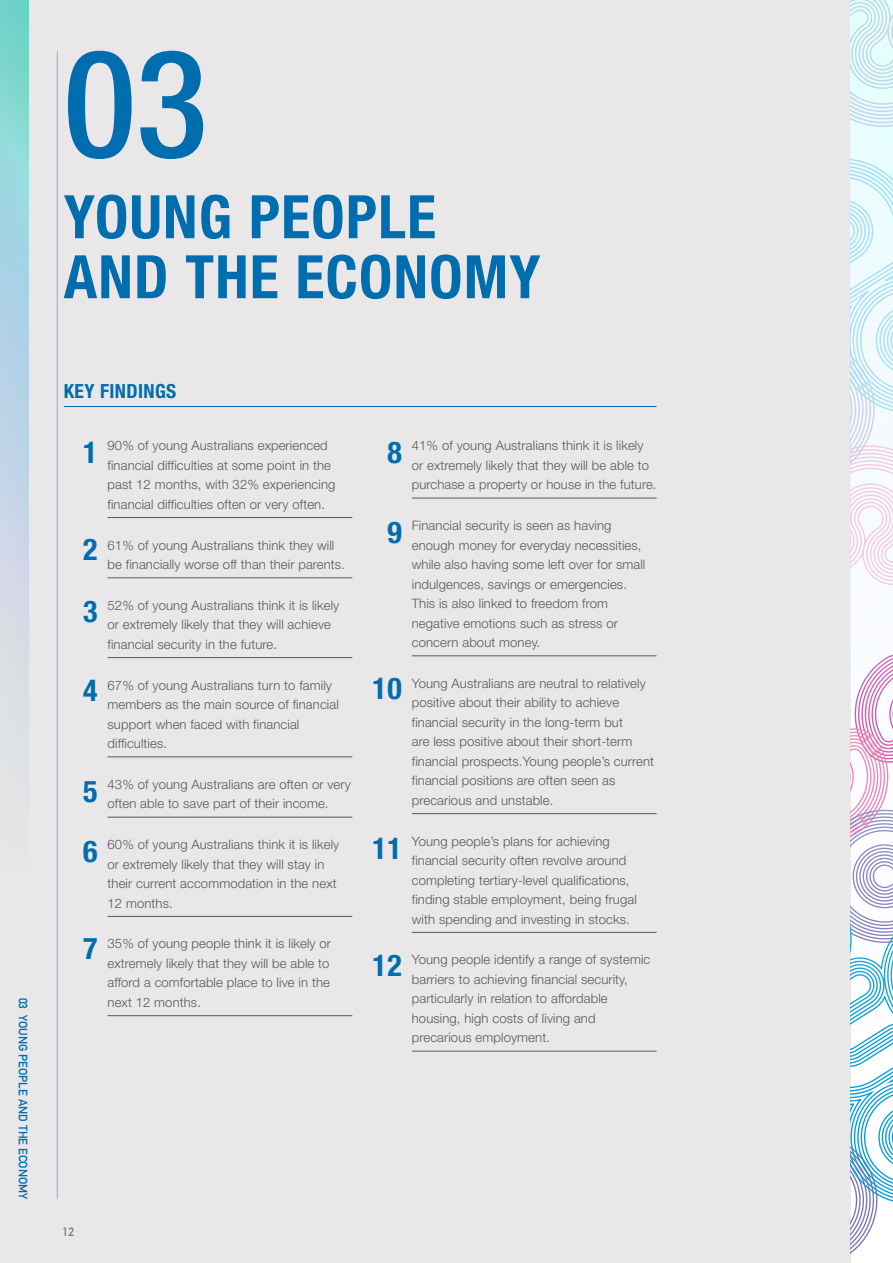
<style>
.page{position:relative;width:893px;height:1263px;background:#fff}
.page>*{position:absolute;margin:0;border:0;box-sizing:border-box;transform-origin:0 0}
.t1{font:500 condensed 150px "Helvetica Neue";color:#006dae}
.t2{font:700 condensed 60px/60px "Helvetica Neue";letter-spacing:.02em;color:#006dae}
.t3{font:700 condensed 30px/62.1px "Helvetica Neue";color:#006dae}
.t4{font:700 condensed 19.5px "Helvetica Neue";letter-spacing:.02em;color:#006dae}
.t5{font:300 13.05px/19.5px "Helvetica Neue";letter-spacing:.01em;color:#58595b}
.t6{font:700 12px "DIN Alternate";color:#006dae}
.t7{font:700 12px "DIN Alternate";color:#797a7d}
</style>
<div class="page">
<div style="left:0;top:0;width:850px;height:1263px;background:#e9e7e7"></div>
<svg style="left:850px;top:1033px;width:43px;height:228px"></svg>
<hr style="left:64px;top:406px;width:593px;height:1px;background:#006dae">
<hr style="left:57px;top:51px;width:1px;height:1148px;background:#80b6d6">
<hr style="left:108px;top:517px;width:244px;height:1px;background:#58595b">
<hr style="left:108px;top:577px;width:244px;height:1px;background:#58595b">
<hr style="left:108px;top:657px;width:244px;height:1px;background:#58595b">
<hr style="left:108px;top:757px;width:244px;height:1px;background:#58595b">
<hr style="left:108px;top:817px;width:244px;height:1px;background:#58595b">
<hr style="left:108px;top:916px;width:244px;height:1px;background:#58595b">
<hr style="left:108px;top:1015px;width:244px;height:1px;background:#58595b">
<hr style="left:412px;top:498px;width:245px;height:1px;background:#58595b">
<hr style="left:412px;top:655px;width:245px;height:1px;background:#58595b">
<hr style="left:412px;top:813px;width:245px;height:1px;background:#58595b">
<hr style="left:412px;top:932px;width:245px;height:1px;background:#58595b">
<hr style="left:412px;top:1051px;width:245px;height:1px;background:#58595b">
<img style="left:850px;top:589px;width:43px;height:432px">
<svg style="left:850px;top:0;width:43px;height:589px"></svg>
<p class="t6" style="left:32px;top:998px;width:203px;rotate:90deg">03 YOUNG PEOPLE AND THE ECONOMY</p>
<h1 class="t1" style="left:64px;top:14px;width:145px">03</h1>
<h2 class="t2" style="left:64px;top:186px;width:478px">YOUNG PEOPLE<br>AND THE ECONOMY</h2>
<h3 class="t4" style="left:64px;top:379px;width:114px">KEY FINDINGS</h3>
<h3 class="t3" style="left:83px;top:421px;width:16px">1</h3>
<h3 class="t3" style="left:83px;top:518px;width:16px">2<br>3</h3>
<h3 class="t3" style="left:83px;top:659px;width:16px">4</h3>
<h3 class="t3" style="left:83px;top:760px;width:16px;line-height:60.4px">5<br>6</h3>
<h3 class="t3" style="left:83px;top:917px;width:16px">7</h3>
<p class="t5" style="left:108px;top:436px;width:229px">90% of young Australians experienced financial difficulties at some point in the past 12 months, with 32% experiencing financial difficulties often or very often.</p>
<p class="t5" style="left:108px;top:535px;width:239px">61% of young Australians think they will be financially worse off than their parents.</p>
<p class="t5" style="left:108px;top:595px;width:233px">52% of young Australians think it is likely or extremely likely that they will achieve financial security in the future.</p>
<p class="t5" style="left:108px;top:675px;width:233px">67% of young Australians turn to family members as the main source of financial support when faced with financial difficulties.</p>
<p class="t5" style="left:108px;top:774px;width:245px">43% of young Australians are often or very often able to save part of their income.</p>
<p class="t5" style="left:108px;top:834px;width:233px">60% of young Australians think it is likely or extremely likely that they will stay in their current accommodation in the next 12 months.</p>
<p class="t5" style="left:108px;top:934px;width:225px;text-align:justify">35% of young people think it is likely or extremely likely that they will be able to afford a comfortable place to live in the next 12 months.</p>
<h3 class="t3" style="left:387px;top:421px;width:16px">8</h3>
<h3 class="t3" style="left:387px;top:501px;width:16px">9</h3>
<h3 class="t3" style="left:372px;top:656px;width:31px">10</h3>
<h3 class="t3" style="left:372px;top:817px;width:31px">11</h3>
<h3 class="t3" style="left:372px;top:934px;width:31px">12</h3>
<p class="t5" style="left:412px;top:436px;width:246px">41% of young Australians think it is likely or extremely likely that they will be able to purchase a property or house in the future.</p>
<p class="t5" style="left:412px;top:515px;width:235px">Financial security is seen as having enough money for everyday necessities, while also having some left over for small indulgences, savings or emergencies.<br>This is also linked to freedom from negative emotions such as stress or concern about money.</p>
<p class="t5" style="left:412px;top:673px;width:244px">Young Australians are neutral to relatively positive about their ability to achieve financial security in the long-term but<br>are less positive about their short-term financial prospects.Young people’s current financial positions are often seen as precarious and unstable.</p>
<p class="t5" style="left:412px;top:831px;width:226px">Young people’s plans for achieving financial security often revolve around completing tertiary-level qualifications, finding stable employment, being frugal with spending and investing in stocks.</p>
<p class="t5" style="left:412px;top:950px;width:240px">Young people identify a range of systemic barriers to achieving financial security, particularly in relation to affordable housing, high costs of living and precarious employment.</p>
<p class="t7" style="left:63px;top:1222px;width:13px">12</p>
</div>
